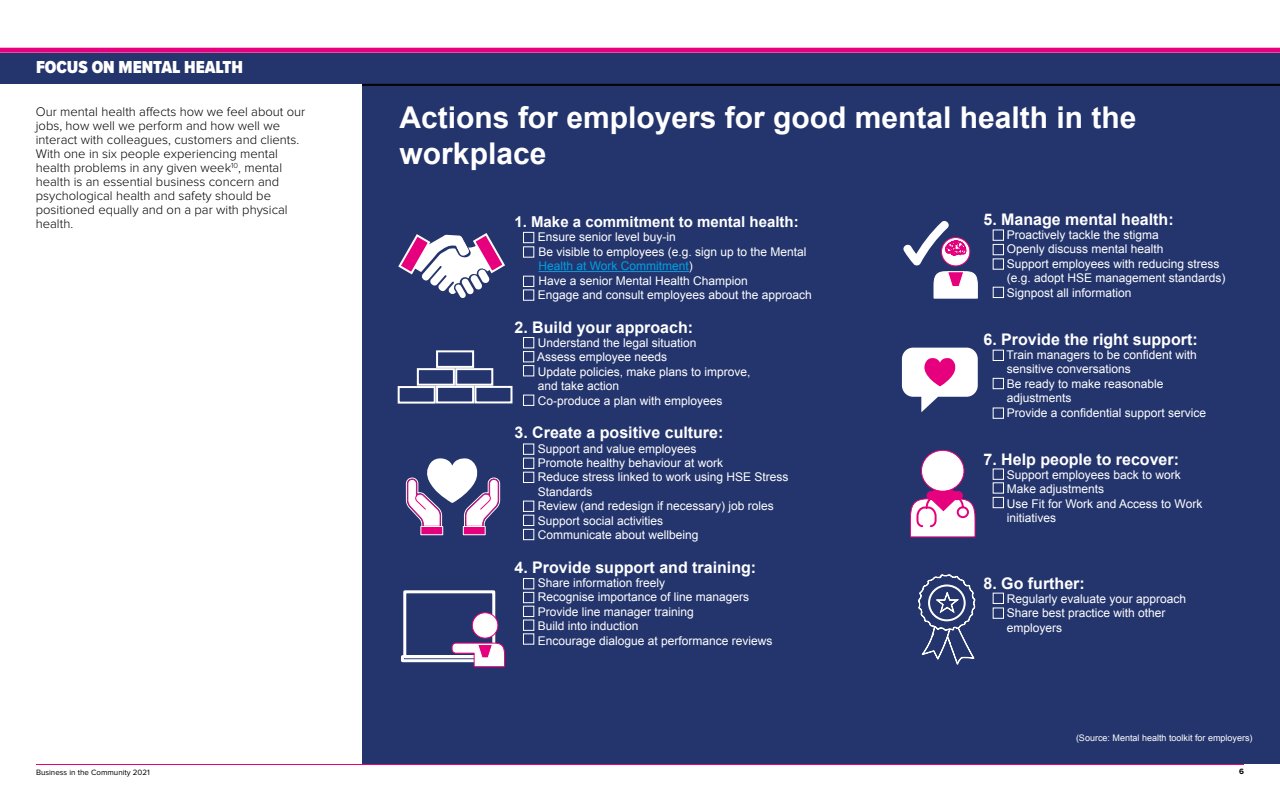
<style>
.page{position:relative;width:1280px;height:800px;background:#fff}
.page>*{position:absolute;margin:0;border:0;box-sizing:border-box;transform-origin:0 0}
.t1{font:700 30px/36px "Arial";color:#fff}
.t2{font:900 18px "Proxima Nova Cond";color:#fff}
.t3{font:700 16px "Arial";color:#fff}
.t4{font:700 15px "Arial";color:#fff}
.t5{font:300 13px/14px "Proxima Nova";color:#000}
.t6{font:12px/14.4px "Arial";color:#fff}
.t7{font:9px "Arial";color:#fff}
.t8{font:8px "Proxima Nova";color:#000}
.t9{font:700 8px "Proxima Nova";color:#000}
.s1{color:#009fe3}
</style>
<div class="page">
<hr style="left:36px;top:764px;width:1208px;height:1px;background:#e6007e">
<div style="left:0;top:48px;width:1280px;height:5px;background:#e6007e"></div>
<div style="left:0;top:53px;width:1280px;height:31px;background:#24356d"></div>
<div style="left:362px;top:84px;width:918px;height:680px;background:#24356d"></div>
<div style="left:362px;top:84px;width:918px;height:2px;border:1px solid #000"></div>
<div style="left:921px;top:450px;width:43px;height:41px;background:#fff;border-radius:50%"></div>
<div style="left:921px;top:450px;width:43px;height:42px;border:1px solid #e6007d;border-radius:50%"></div>
<svg style="left:909px;top:480px;width:67px;height:58px"></svg>
<div style="left:931px;top:491px;width:28px;height:9px;background:#e6007d"></div>
<svg style="left:902px;top:348px;width:76px;height:64px"></svg>
<div style="left:993px;top:350px;width:11px;height:11px;border:1px solid #fff"></div>
<div style="left:993px;top:378px;width:11px;height:11px;border:1px solid #fff"></div>
<div style="left:993px;top:407px;width:11px;height:12px;border:1px solid #fff"></div>
<div style="left:993px;top:468px;width:11px;height:12px;border:1px solid #fff"></div>
<div style="left:993px;top:482px;width:11px;height:12px;border:1px solid #fff"></div>
<div style="left:993px;top:497px;width:11px;height:11px;border:1px solid #fff"></div>
<div style="left:993px;top:593px;width:11px;height:11px;border:1px solid #fff"></div>
<div style="left:993px;top:607px;width:11px;height:12px;border:1px solid #fff"></div>
<div style="left:993px;top:229px;width:11px;height:12px;border:1px solid #fff"></div>
<div style="left:993px;top:244px;width:11px;height:11px;border:1px solid #fff"></div>
<div style="left:993px;top:258px;width:11px;height:12px;border:1px solid #fff"></div>
<div style="left:993px;top:287px;width:11px;height:11px;border:1px solid #fff"></div>
<svg style="left:918px;top:574px;width:58px;height:91px"></svg>
<div style="left:928px;top:584px;width:38px;height:37px;border:2px solid #fff;border-radius:50%"></div>
<svg style="left:903px;top:221px;width:75px;height:78px"></svg>
<hr style="left:538px;top:271px;width:151px;height:1px;background:#009fe3">
<div style="left:463px;top:526px;width:23px;height:9px;background:#e6007d;border:1px solid #fff"></div>
<div style="left:420px;top:526px;width:23px;height:9px;background:#e6007d;border:1px solid #fff"></div>
<svg style="left:401px;top:590px;width:105px;height:78px"></svg>
<div style="left:523px;top:232px;width:11px;height:11px;border:1px solid #fff"></div>
<div style="left:523px;top:246px;width:11px;height:12px;border:1px solid #fff"></div>
<div style="left:523px;top:276px;width:11px;height:11px;border:1px solid #fff"></div>
<div style="left:523px;top:289px;width:11px;height:12px;border:1px solid #fff"></div>
<div style="left:523px;top:337px;width:11px;height:11px;border:1px solid #fff"></div>
<div style="left:523px;top:351px;width:11px;height:11px;border:1px solid #fff"></div>
<div style="left:523px;top:365px;width:11px;height:11px;border:1px solid #fff"></div>
<div style="left:523px;top:443px;width:11px;height:12px;border:1px solid #fff"></div>
<div style="left:523px;top:458px;width:11px;height:11px;border:1px solid #fff"></div>
<div style="left:523px;top:472px;width:11px;height:11px;border:1px solid #fff"></div>
<div style="left:523px;top:529px;width:11px;height:11px;border:1px solid #fff"></div>
<div style="left:523px;top:501px;width:11px;height:11px;border:1px solid #fff"></div>
<div style="left:523px;top:515px;width:11px;height:11px;border:1px solid #fff"></div>
<div style="left:523px;top:578px;width:11px;height:11px;border:1px solid #fff"></div>
<div style="left:523px;top:592px;width:11px;height:11px;border:1px solid #fff"></div>
<div style="left:523px;top:606px;width:11px;height:11px;border:1px solid #fff"></div>
<div style="left:523px;top:620px;width:11px;height:11px;border:1px solid #fff"></div>
<div style="left:523px;top:633px;width:11px;height:12px;border:1px solid #fff"></div>
<svg style="left:397px;top:233px;width:116px;height:296px"></svg>
<div style="left:523px;top:395px;width:11px;height:11px;border:1px solid #fff"></div>
<h2 class="t2" style="left:36px;top:54px;width:209px">FOCUS ON MENTAL HEALTH</h2>
<p class="t5" style="left:36px;top:105px;width:271px">Our mental health affects how we feel about our jobs, how well we perform and how well we interact with colleagues, customers and clients.<br>With one in six people experiencing mental health problems in any given week<sup>10</sup>, mental health is an essential business concern and psychological health and safety should be positioned equally and on a par with physical health.</p>
<h1 class="t1" style="left:400px;top:100px;width:738px">Actions for employers for good mental health in the workplace</h1>
<h3 class="t3" style="left:983px;top:208px;width:192px">5. Manage mental health:</h3>
<p class="t6" style="left:1007px;top:228px;width:220px">Proactively tackle the stigma<br>Openly discuss mental health<br>Support employees with reducing stress (e.g. adopt HSE management standards)<br>Signpost all information</p>
<h3 class="t3" style="left:983px;top:328px;width:216px">6. Provide the right support:</h3>
<p class="t6" style="left:1007px;top:348px;width:201px">Train managers to be confident with sensitive conversations<br>Be ready to make reasonable adjustments<br>Provide a confidential support service</p>
<h3 class="t3" style="left:983px;top:448px;width:197px">7. Help people to recover:</h3>
<p class="t6" style="left:1007px;top:468px;width:197px">Support employees back to work<br>Make adjustments<br>Use Fit for Work and Access to Work initiatives</p>
<p class="t4" style="left:514px;top:212px;width:286px">1. Make a commitment to mental health:</p>
<p class="t6" style="left:538px;top:230px;width:276px">Ensure senior level buy-in<br>Be visible to employees (e.g. sign up to the Mental <span class="s1">Health at Work Commitment</span>)<br>Have a senior Mental Health Champion<br>Engage and consult employees about the approach</p>
<h3 class="t3" style="left:514px;top:317px;width:180px">2. Build your approach:</h3>
<p class="t6" style="left:537px;top:336px;width:215px">Understand the legal situation<br>Assess employee needs<br>Update policies, make plans to improve, and take action<br>Co-produce a plan with employees</p>
<h3 class="t3" style="left:514px;top:422px;width:210px">3. Create a positive culture:</h3>
<p class="t6" style="left:538px;top:441px;width:252px">Support and value employees<br>Promote healthy behaviour at work<br>Reduce stress linked to work using HSE Stress<br>Standards<br>Review (and redesign if necessary) job roles<br>Support social activities<br>Communicate about wellbeing</p>
<h3 class="t3" style="left:514px;top:557px;width:243px">4. Provide support and training:</h3>
<p class="t6" style="left:538px;top:576px;width:236px">Share information freely<br>Recognise importance of line managers<br>Provide line manager training<br>Build into induction<br>Encourage dialogue at performance reviews</p>
<h3 class="t3" style="left:983px;top:572px;width:103px">8. Go further:</h3>
<p class="t6" style="left:1007px;top:592px;width:181px">Regularly evaluate your approach<br>Share best practice with other employers</p>
<p class="t7" style="left:1076px;top:731px;width:178px">(Source: Mental health toolkit for employers)</p>
<p class="t8" style="left:36px;top:768px;width:115px">Business in the Community 2021</p>
<p class="t9" style="left:1239px;top:767px;width:6px">6</p>
</div>
